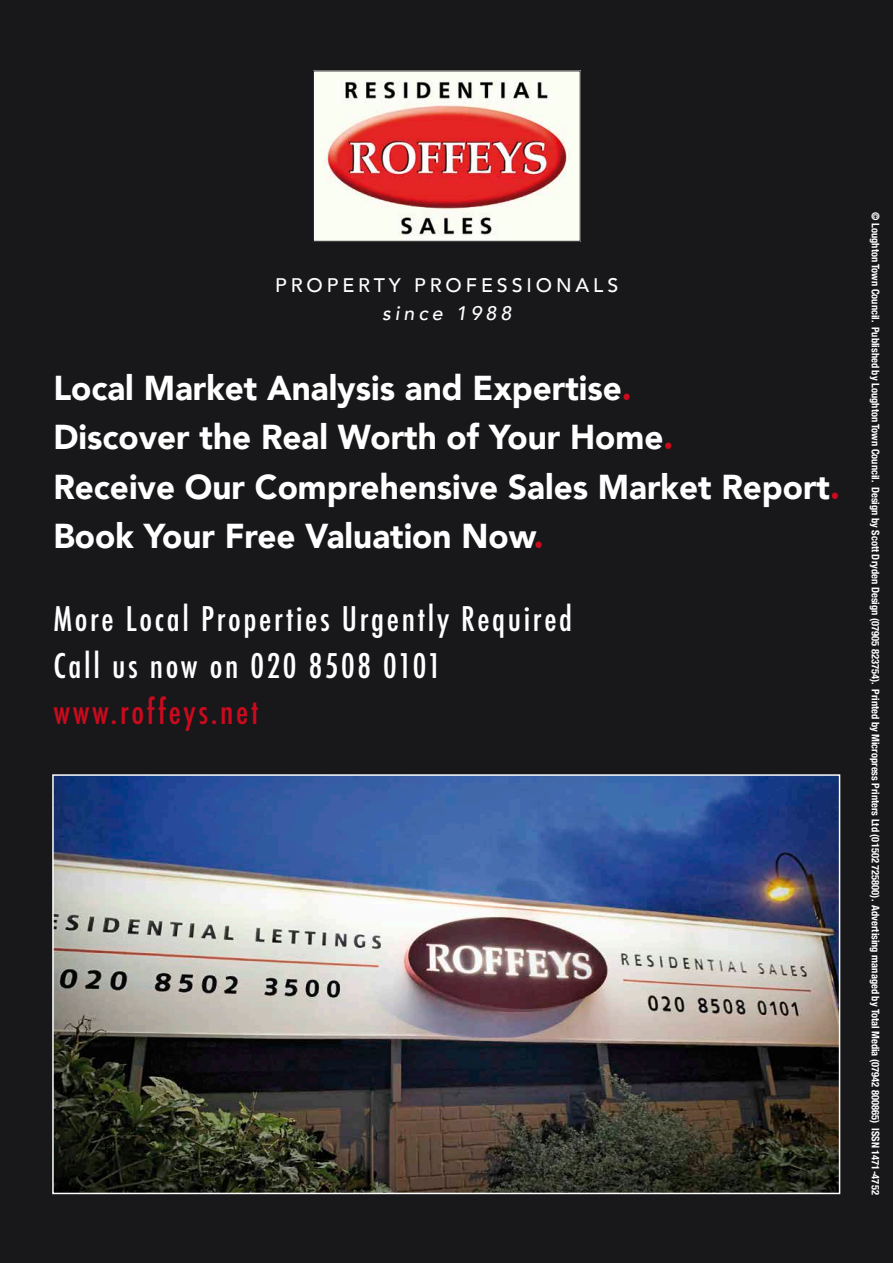
<style>
.page{position:relative;width:893px;height:1263px;background:#18171a}
.page>*{position:absolute;margin:0;border:0;box-sizing:border-box;transform-origin:0 0}
.t1{font:900 34.5px/49.5px "Avenir";color:#fff;scale:.96 1}
.t2{font:500 condensed 33px/46.5px "Futura";letter-spacing:.08em;color:#fff}
.t3{font:500 condensed 33px "Futura";letter-spacing:.08em;color:#cc0a1e}
.t4{font:500 19.65px "Avenir";letter-spacing:.2em;color:#fff}
.t5{font:italic 500 19.65px "Avenir";letter-spacing:.2em;color:#fff}
.t6{font:700 condensed 10.5px "Helvetica Neue";color:#fff}
.s1{color:#cc0a1e}
</style>
<div class="page">
<img style="left:315px;top:73px;width:263px;height:166px">
<img style="left:54px;top:776px;width:784px;height:416px">
<h3 class="t4" style="left:275px;top:269px;width:345px">PROPERTY PROFESSIONALS</h3>
<h3 class="t5" style="left:382px;top:302px;width:130px">since 1988</h3>
<h1 class="t1" style="left:53px;top:362px;width:821px">Local Market Analysis and Expertise<span class="s1">.<br></span>Discover the Real Worth of Your Home<span class="s1">.<br></span>Receive Our Comprehensive Sales Market Report<span class="s1">.<br></span>Book Your Free Valuation Now<span class="s1">.</span></h1>
<h2 class="t2" style="left:53px;top:596px;width:520px">More Local Properties Urgently Required<br>Call us now on 020 8508 0101</h2>
<h2 class="t3" style="left:53px;top:691px;width:207px">www.roffeys.net</h2>
<p class="t6" style="left:884px;top:212px;width:984px;rotate:90deg">© Loughton Town Council. Published by Loughton Town Council. Design by Scott Dryden Design (07905 823754). Printed by Micropress Printers Ltd (01502 725800). Advertising managed by Total Media (07942 800865) ISSN 1471-4752</p>
</div>
